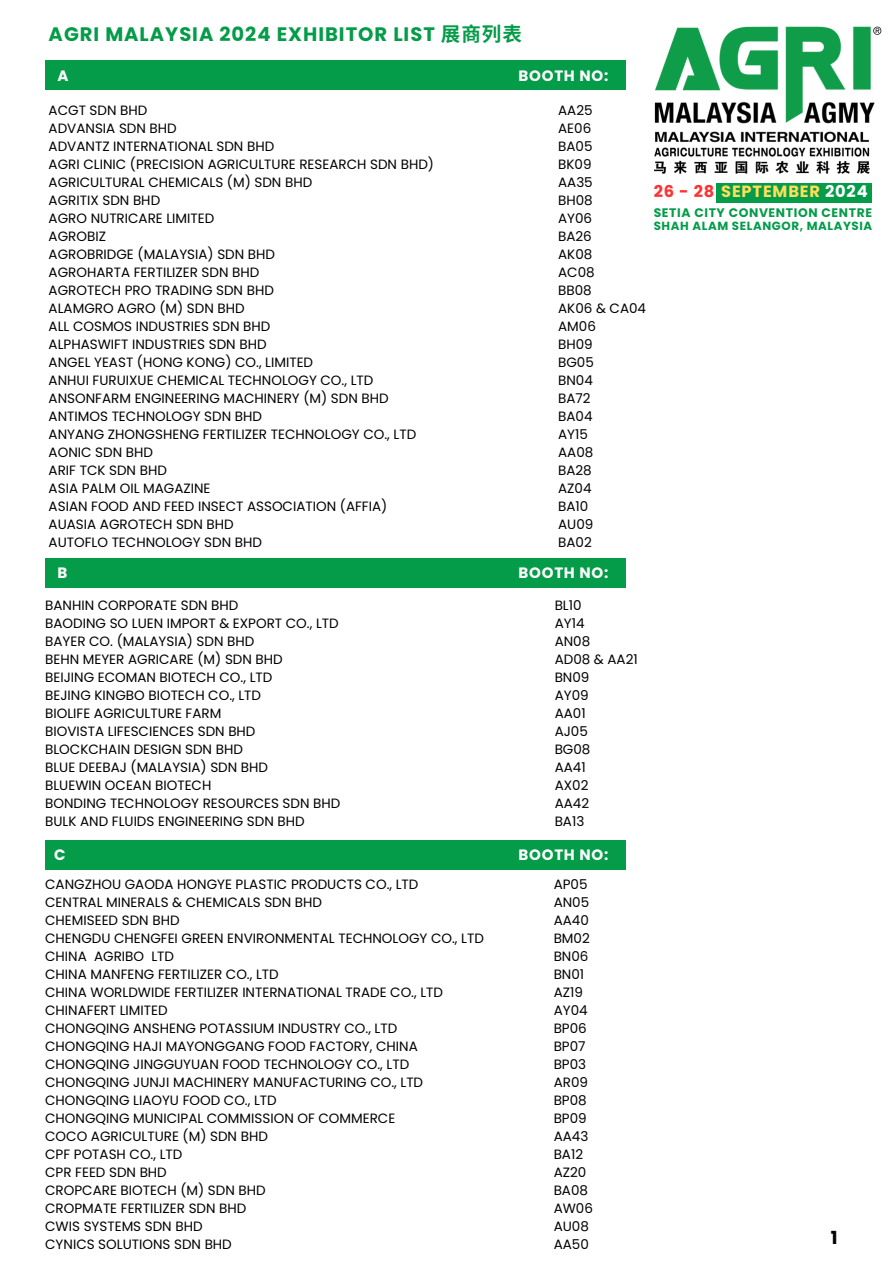
<style>
.page{position:relative;width:894px;height:1264px;background:#fff}
.page>*{position:absolute;margin:0;border:0;box-sizing:border-box;transform-origin:0 0}
.t1{font:700 19.5px "Poppins";letter-spacing:.05em;color:#049b49}
.t2{font:700 18px "Poppins";color:#000}
.t3{font:700 16.2px "Poppins";letter-spacing:.05em;color:#ffde59}
.t4{font:700 15px "Poppins";letter-spacing:.05em;color:#fff}
.t5{font:13.5px/18px "Poppins";color:#000}
.t6{font:700 12.3px "Poppins";letter-spacing:.05em;color:#049b49}
.t7{font:700 11.85px "Poppins";letter-spacing:.05em;color:#049b49}
.s1{font-family:"Noto Sans CJ Ksc"}
.s2{color:#ff3131}
.s3{color:#fff}
</style>
<div class="page">
<div style="left:45px;top:60px;width:580px;height:29px;background:#049b49"></div>
<div style="left:45px;top:559px;width:580px;height:29px;background:#049b49"></div>
<div style="left:45px;top:840px;width:580px;height:29px;background:#049b49"></div>
<div style="left:716px;top:183px;width:156px;height:19px;background:#049b49"></div>
<img style="left:654px;top:26px;width:228px;height:148px">
<p class="t1" style="left:49px;top:21px;width:474px">AGRI MALAYSIA 2024 EXHIBITOR LIST <span class="s1">展商列表</span></p>
<h1 class="t4" style="left:58px;top:65px;width:13px">A</h1>
<p class="t5" style="left:49px;top:101px;width:387px">ACGT SDN BHD<br>ADVANSIA SDN BHD<br>ADVANTZ INTERNATIONAL SDN BHD<br>AGRI CLINIC (PRECISION AGRICULTURE RESEARCH SDN BHD)<br>AGRICULTURAL CHEMICALS (M) SDN BHD<br>AGRITIX SDN BHD<br>AGRO NUTRICARE LIMITED<br>AGROBIZ<br>AGROBRIDGE (MALAYSIA) SDN BHD<br>AGROHARTA FERTILIZER SDN BHD<br>AGROTECH PRO TRADING SDN BHD<br>ALAMGRO AGRO (M) SDN BHD<br>ALL COSMOS INDUSTRIES SDN BHD<br>ALPHASWIFT INDUSTRIES SDN BHD<br>ANGEL YEAST (HONG KONG) CO., LIMITED<br>ANHUI FURUIXUE CHEMICAL TECHNOLOGY CO., LTD<br>ANSONFARM ENGINEERING MACHINERY (M) SDN BHD<br>ANTIMOS TECHNOLOGY SDN BHD<br>ANYANG ZHONGSHENG FERTILIZER TECHNOLOGY CO., LTD<br>AONIC SDN BHD<br>ARIF TCK SDN BHD<br>ASIA PALM OIL MAGAZINE<br>ASIAN FOOD AND FEED INSECT ASSOCIATION (AFFIA)<br>AUASIA AGROTECH SDN BHD<br>AUTOFLO TECHNOLOGY SDN BHD</p>
<h2 class="t4" style="left:58px;top:562px;width:11px">B</h2>
<h4 class="t5" style="left:45px;top:596px;width:296px">BANHIN CORPORATE SDN BHD<br>BAODING SO LUEN IMPORT &amp; EXPORT CO., LTD<br>BAYER CO. (MALAYSIA) SDN BHD<br>BEHN MEYER AGRICARE (M) SDN BHD<br>BEIJING ECOMAN BIOTECH CO., LTD<br>BEJING KINGBO BIOTECH CO., LTD<br>BIOLIFE AGRICULTURE FARM<br>BIOVISTA LIFESCIENCES SDN BHD<br>BLOCKCHAIN DESIGN SDN BHD<br>BLUE DEEBAJ (MALAYSIA) SDN BHD<br>BLUEWIN OCEAN BIOTECH<br>BONDING TECHNOLOGY RESOURCES SDN BHD<br>BULK AND FLUIDS ENGINEERING SDN BHD</h4>
<h4 class="t4" style="left:54px;top:843px;width:13px">C</h4>
<h2 class="t5" style="left:45px;top:874px;width:440px">CANGZHOU GAODA HONGYE PLASTIC PRODUCTS CO., LTD<br>CENTRAL MINERALS &amp; CHEMICALS SDN BHD<br>CHEMISEED SDN BHD<br>CHENGDU CHENGFEI GREEN ENVIRONMENTAL TECHNOLOGY CO., LTD CHINA AGRIBO LTD<br>CHINA MANFENG FERTILIZER CO., LTD<br>CHINA WORLDWIDE FERTILIZER INTERNATIONAL TRADE CO., LTD CHINAFERT LIMITED<br>CHONGQING ANSHENG POTASSIUM INDUSTRY CO., LTD CHONGQING HAJI MAYONGGANG FOOD FACTORY, CHINA CHONGQING JINGGUYUAN FOOD TECHNOLOGY CO., LTD CHONGQING JUNJI MACHINERY MANUFACTURING CO., LTD CHONGQING LIAOYU FOOD CO., LTD<br>CHONGQING MUNICIPAL COMMISSION OF COMMERCE<br>COCO AGRICULTURE (M) SDN BHD<br>CPF POTASH CO., LTD<br>CPR FEED SDN BHD<br>CROPCARE BIOTECH (M) SDN BHD<br>CROPMATE FERTILIZER SDN BHD<br>CWIS SYSTEMS SDN BHD<br>CYNICS SOLUTIONS SDN BHD</h2>
<p class="t4" style="left:518px;top:65px;width:91px">BOOTH NO:</p>
<h3 class="t5" style="left:558px;top:101px;width:89px">AA25<br>AE06<br>BA05<br>BK09<br>AA35<br>BH08<br>AY06<br>BA26<br>AK08<br>AC08<br>BB08<br>AK06 &amp; CA04<br>AM06<br>BH09<br>BG05<br>BN04<br>BA72<br>BA04<br>AY15<br>AA08<br>BA28<br>AZ04<br>BA10<br>AU09<br>BA02</h3>
<p class="t4" style="left:518px;top:562px;width:91px">BOOTH NO:</p>
<h4 class="t5" style="left:554px;top:596px;width:85px">BL10<br>AY14<br>AN08<br>AD08 &amp; AA21<br>BN09<br>AY09<br>AA01<br>AJ05<br>BG08<br>AA41<br>AX02<br>AA42<br>BA13</h4>
<h2 class="t4" style="left:518px;top:843px;width:91px">BOOTH NO:</h2>
<h4 class="t5" style="left:553px;top:875px;width:41px">AP05<br>AN05<br>AA40<br>BM02<br>BN06<br>BN01<br>AZ19<br>AY04<br>BP06<br>BP07<br>BP03<br>AR09<br>BP08<br>BP09<br>AA43<br>BA12<br>AZ20<br>BA08<br>AW06<br>AU08<br>AA50</h4>
<p class="t3" style="left:653px;top:180px;width:215px"><span class="s2">26 - 28</span> SEPTEMBER <span class="s3">2024</span></p>
<h4 class="t7" style="left:653px;top:218px;width:220px">SHAH ALAM SELANGOR, MALAYSIA</h4>
<p class="t6" style="left:653px;top:204px;width:220px">SETIA CITY CONVENTION CENTRE</p>
<h2 class="t2" style="left:830px;top:1224px;width:8px">1</h2>
</div>
